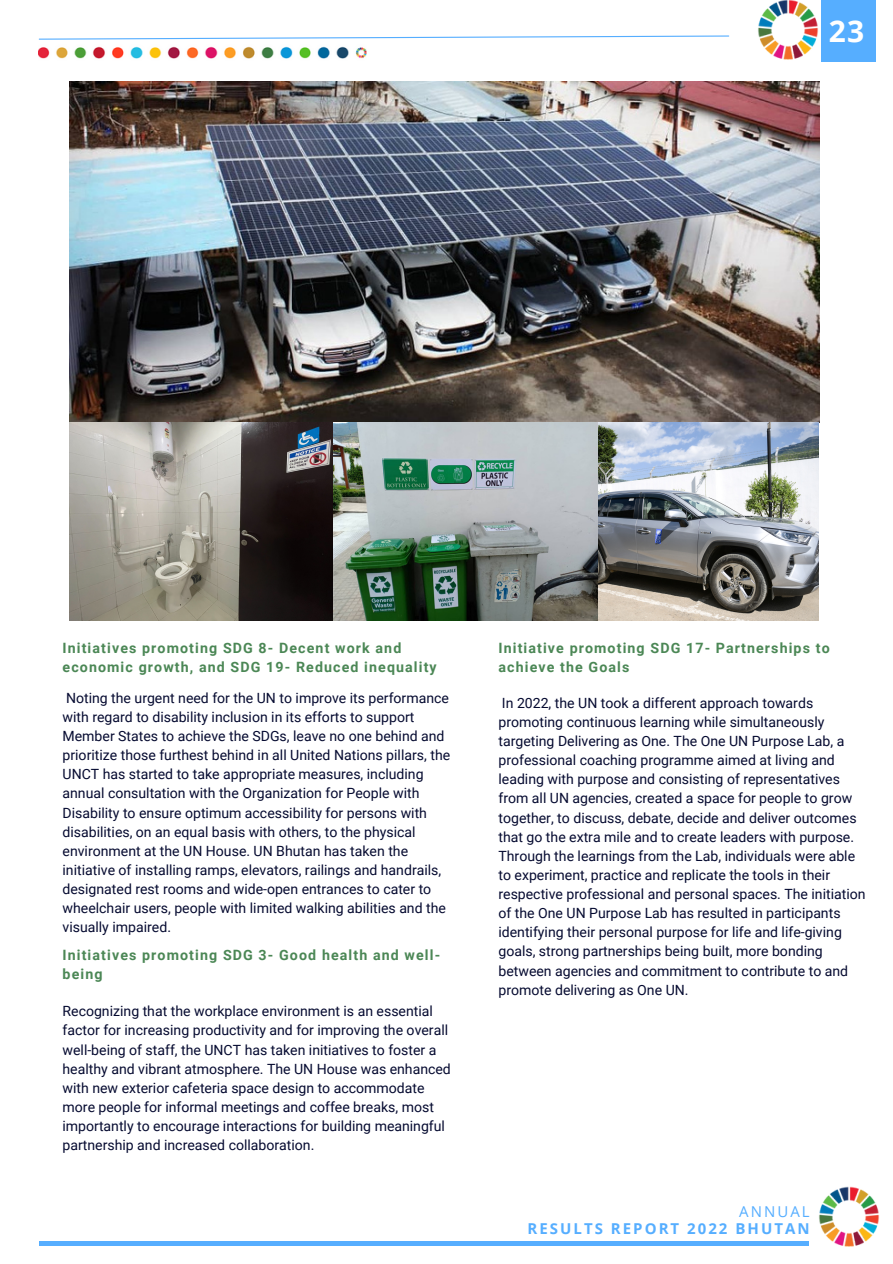
<style>
.page{position:relative;width:893px;height:1264px;background:#fff}
.page>*{position:absolute;margin:0;border:0;box-sizing:border-box;transform-origin:0 0}
.t1{font:700 30px "Open Sans";color:#fff}
.t2{font:700 15px "Open Sans";letter-spacing:.135em;color:#56aeff}
.t3{font:15px "Open Sans";letter-spacing:.135em;color:#56aeff}
.t4{font:700 14.25px/19px "Roboto";letter-spacing:.075em;color:#4b8755}
.t5{font:14.1px/19px "Roboto";color:#050a30}
</style>
<div class="page">
<div style="left:821px;top:0;width:54px;height:62px;background:#56aeff"></div>
<img style="left:758px;top:0;width:60px;height:60px">
<svg style="left:38px;top:35px;width:691px;height:5px"></svg>
<img style="left:39px;top:46px;width:327px;height:13px">
<hr style="left:39px;top:1241px;width:769px;height:4px;background:#56aeff">
<img style="left:819px;top:1186px;width:60px;height:60px">
<img style="left:69px;top:82px;width:750px;height:538px">
<h1 class="t1" style="left:828px;top:10px;width:37px">23</h1>
<p class="t4" style="left:63px;top:639px;width:375px">Initiatives promoting SDG 8- Decent work and economic growth, and SDG 19- Reduced inequality</p>
<p class="t5" style="left:63px;top:688px;width:389px">Noting the urgent need for the UN to improve its performance with regard to disability inclusion in its efforts to support Member States to achieve the SDGs, leave no one behind and prioritize those furthest behind in all United Nations pillars, the UNCT has started to take appropriate measures, including annual consultation with the Organization for People with Disability to ensure optimum accessibility for persons with disabilities, on an equal basis with others, to the physical environment at the UN House. UN Bhutan has taken the initiative of installing ramps, elevators, railings and handrails, designated rest rooms and wide-open entrances to cater to wheelchair users, people with limited walking abilities and the visually impaired.</p>
<p class="t4" style="left:63px;top:945px;width:379px">Initiatives promoting SDG 3- Good health and well&shy;being</p>
<p class="t5" style="left:63px;top:1001px;width:390px">Recognizing that the workplace environment is an essential factor for increasing productivity and for improving the overall well-being of staff, the UNCT has taken initiatives to foster a healthy and vibrant atmosphere. The UN House was enhanced with new exterior cafeteria space design to accommodate more people for informal meetings and coffee breaks, most importantly to encourage interactions for building meaningful partnership and increased collaboration.</p>
<p class="t4" style="left:498px;top:639px;width:333px">Initiative promoting SDG 17- Partnerships to achieve the Goals</p>
<p class="t5" style="left:498px;top:693px;width:368px">In 2022, the UN took a different approach towards promoting continuous learning while simultaneously targeting Delivering as One. The One UN Purpose Lab, a professional coaching programme aimed at living and leading with purpose and consisting of representatives from all UN agencies, created a space for people to grow together, to discuss, debate, decide and deliver outcomes that go the extra mile and to create leaders with purpose.<br>Through the learnings from the Lab, individuals were able to experiment, practice and replicate the tools in their respective professional and personal spaces. The initiation of the One UN Purpose Lab has resulted in participants identifying their personal purpose for life and life-giving goals, strong partnerships being built, more bonding between agencies and commitment to contribute to and promote delivering as One UN.</p>
<p class="t3" style="left:739px;top:1200px;width:72px">ANNUAL</p>
<p class="t2" style="left:527px;top:1218px;width:283px">RESULTS REPORT 2022 BHUTAN</p>
</div>
